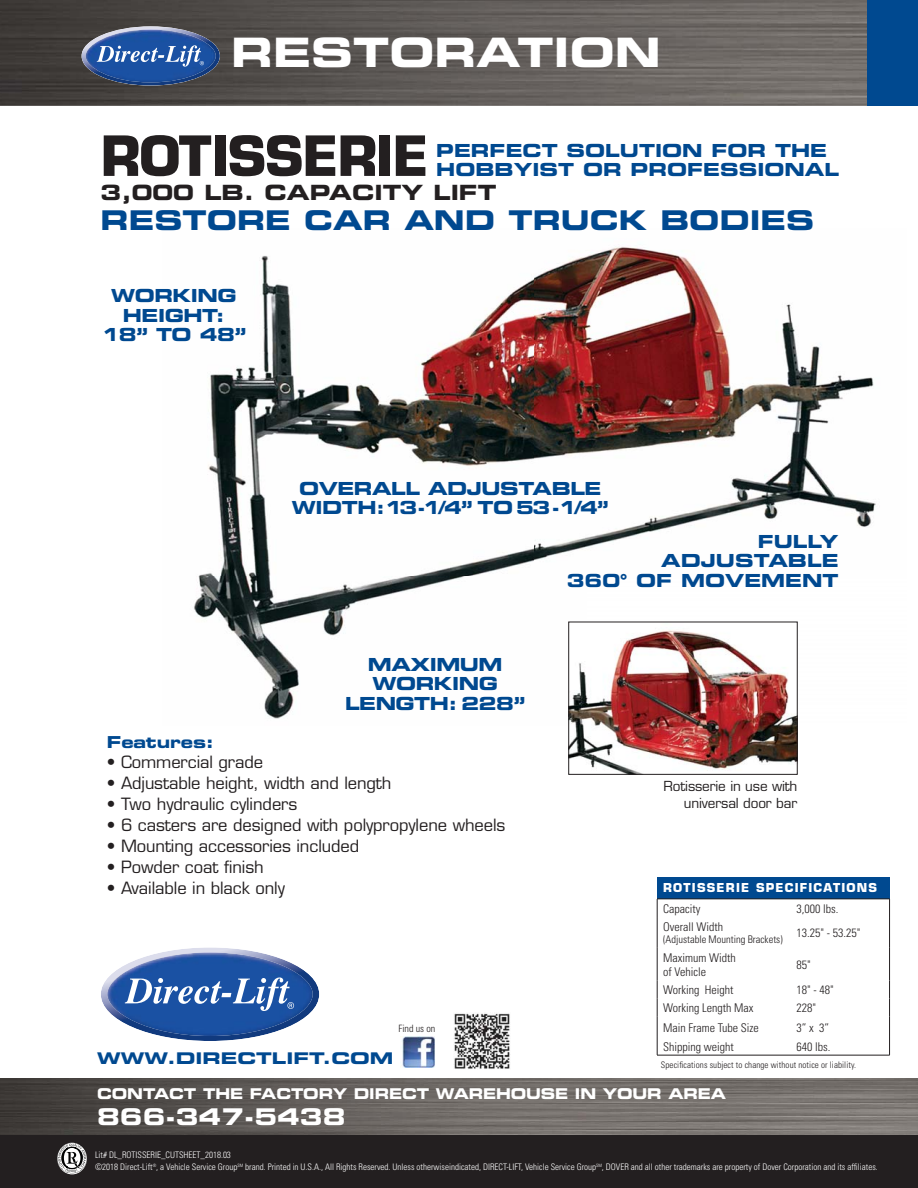
<style>
.page{position:relative;width:918px;height:1188px;background:#fff}
.page>*{position:absolute;margin:0;border:0;box-sizing:border-box;transform-origin:0 0}
.t1{font:700 54px "Eurostile";letter-spacing:-.025em;color:#231f20}
.t2{font:40.5px "Eurostile Bold Extended Two";color:#fff}
.t3{font:27.15px "Eurostile Bold Extended Two";color:#004990}
.t4{font:23.1px "Eurostile Bold Extended Two";color:#fff}
.t5{font:21px "Eurostile Bold Extended Two";color:#231f20}
.t6{font:18px/19.5px "Eurostile Bold Extended Two";letter-spacing:-.01em;color:#004990;text-align:center}
.t7{font:16.5px "Eurostile";letter-spacing:-.005em;color:#231f20}
.t8{font:16.5px "Eurostile Bold Extended Two";letter-spacing:-.01em;color:#004990}
.t9{font:16.05px "Eurostile Bold Extended Two";color:#004990;scale:1.1 1}
.t10{font:14.85px "Eurostile Bold Extended Two";letter-spacing:-.01em;color:#fff;scale:.94 1}
.t11{font:13.5px/16.5px "Eurostile";letter-spacing:-.01em;color:#231f20;text-align:right}
.t12{font:300 condensed 12px/14.4px "Univers";color:#231f20}
.t13{font:700 12px "Eurostile";letter-spacing:.1em;color:#fff}
.t14{font:300 condensed 10.5px "Univers";color:#231f20}
.t15{font:300 condensed 10.05px "Univers";color:#231f20}
.t16{font:300 condensed 9px/12px "Univers";color:#fff}
.t17{font:300 condensed 9px "Univers";letter-spacing:.01em;color:#231f20}
</style>
<div class="page">
<img style="left:199px;top:247px;width:677px;height:329px">
<img style="left:194px;top:576px;width:393px;height:150px">
<img style="left:0;top:1079px;width:918px;height:57px">
<div style="left:0;top:1136px;width:918px;height:52px;background:#231f20"></div>
<img style="left:400px;top:1036px;width:35px;height:31px">
<svg style="left:101px;top:947px;width:218px;height:94px"></svg>
<img style="left:107px;top:952px;width:206px;height:84px">
<svg style="left:125px;top:977px;width:169px;height:34px"></svg>
<svg style="left:57px;top:1143px;width:30px;height:30px"></svg>
<img style="left:0;top:0;width:868px;height:106px">
<svg style="left:82px;top:26px;width:138px;height:60px"></svg>
<img style="left:86px;top:30px;width:130px;height:52px">
<svg style="left:97px;top:45px;width:107px;height:22px;background:#517bb9"></svg>
<div style="left:868px;top:0;width:50px;height:106px;background:#004990"></div>
<img style="left:454px;top:1013px;width:56px;height:56px">
<div style="left:657px;top:877px;width:233px;height:22px;background:#004990"></div>
<hr style="left:657px;top:899px;width:233px;height:1px;background:#231f20">
<svg style="left:657px;top:899px;width:1px;height:18px"></svg>
<svg style="left:889px;top:899px;width:1px;height:18px"></svg>
<hr style="left:657px;top:917px;width:1px;height:31px;background:#231f20">
<hr style="left:889px;top:917px;width:1px;height:31px;background:#231f20">
<hr style="left:657px;top:948px;width:1px;height:32px;background:#231f20">
<hr style="left:889px;top:948px;width:1px;height:32px;background:#231f20">
<svg style="left:657px;top:980px;width:1px;height:75px"></svg>
<svg style="left:889px;top:980px;width:1px;height:75px"></svg>
<hr style="left:657px;top:1055px;width:233px;height:1px;background:#231f20">
<img style="left:797px;top:622px;width:1px;height:104px">
<img style="left:571px;top:624px;width:224px;height:149px">
<div style="left:569px;top:622px;width:228px;height:153px;border:1px solid #231f20"></div>
<h2 class="t2" style="left:231px;top:37px;width:431px">RESTORATION</h2>
<h1 class="t1" style="left:101px;top:135px;width:330px">ROTISSERIE</h1>
<h3 class="t5" style="left:101px;top:185px;width:397px">3,000 LB. CAPACITY LIFT</h3>
<h3 class="t6" style="left:436px;top:142px;width:404px;text-align:left">PERFECT SOLUTION FOR THE<br>HOBBYIST OR PROFESSIONAL</h3>
<h3 class="t3" style="left:101px;top:211px;width:715px">RESTORE CAR AND TRUCK BODIES</h3>
<h3 class="t6" style="left:101px;top:288px;width:146px">WORKING<br>HEIGHT:<br>18” TO 48”</h3>
<h3 class="t8" style="left:107px;top:736px;width:109px">Features:</h3>
<h3 class="t6" style="left:292px;top:480px;width:318px">OVERALL ADJUSTABLE<br>WIDTH:13 -1/4” TO 53 -1/4”</h3>
<h3 class="t6" style="left:345px;top:656px;width:182px">MAXIMUM<br>WORKING<br>LENGTH: 228”</h3>
<h3 class="t6" style="left:567px;top:533px;width:273px;text-align:right">FULLY<br>ADJUSTABLE<br>360° OF MOVEMENT</h3>
<h3 class="t7" style="left:107px;top:756px;width:158px">• Commercial grade</h3>
<h3 class="t7" style="left:107px;top:777px;width:286px">• Adjustable height, width and length</h3>
<h3 class="t7" style="left:107px;top:798px;width:192px">• Two hydraulic cylinders</h3>
<h3 class="t7" style="left:107px;top:819px;width:400px">• 6 casters are designed with polypropylene wheels</h3>
<h3 class="t7" style="left:107px;top:840px;width:254px">• Mounting accessories included</h3>
<h3 class="t7" style="left:107px;top:861px;width:158px">• Powder coat finish</h3>
<h3 class="t7" style="left:107px;top:882px;width:179px">• Available in black only</h3>
<p class="t15" style="left:398px;top:1025px;width:39px">Find us on</p>
<h3 class="t9" style="left:97px;top:1053px;width:271px">WWW.DIRECTLIFT.COM</h3>
<h3 class="t11" style="left:664px;top:779px;width:135px">Rotisserie in use with universal door bar</h3>
<h3 class="t13" style="left:663px;top:883px;width:215px">ROTISSERIE SPECIFICATIONS</h3>
<h3 class="t12" style="left:663px;top:902px;width:39px">Capacity</h3>
<h3 class="t12" style="left:796px;top:902px;width:43px">3,000 lbs.</h3>
<h3 class="t12" style="left:663px;top:921px;width:61px">Overall Width</h3>
<p class="t14" style="left:663px;top:936px;width:121px">(Adjustable Mounting Brackets)</p>
<h3 class="t12" style="left:796px;top:927px;width:66px">13.25" - 53.25"</h3>
<h3 class="t12" style="left:663px;top:951px;width:74px">Maximum Width of Vehicle</h3>
<h3 class="t12" style="left:796px;top:959px;width:16px">85"</h3>
<h3 class="t12" style="left:663px;top:984px;width:72px">Working Height</h3>
<h3 class="t12" style="left:796px;top:984px;width:39px">18" - 48"</h3>
<h3 class="t12" style="left:663px;top:1002px;width:92px">Working Length Max</h3>
<h3 class="t12" style="left:796px;top:1002px;width:21px">228"</h3>
<h3 class="t12" style="left:663px;top:1021px;width:97px">Main Frame Tube Size</h3>
<h3 class="t12" style="left:796px;top:1021px;width:34px">3” x 3”</h3>
<h3 class="t12" style="left:663px;top:1041px;width:72px">Shipping weight</h3>
<h3 class="t12" style="left:796px;top:1041px;width:35px">640 lbs.</h3>
<p class="t17" style="left:661px;top:1062px;width:197px">Specifications subject to change without notice or liability.</p>
<h3 class="t10" style="left:97px;top:1088px;width:670px">CONTACT THE FACTORY DIRECT WAREHOUSE IN YOUR AREA</h3>
<h3 class="t4" style="left:97px;top:1108px;width:250px">866-347-5438</h3>
<p class="t16" style="left:95px;top:1150px;width:784px">Lit# DL_ROTISSERIE_CUTSHEET_2018.03<br>©2018 Direct-Lift <sup>®</sup>, a Vehicle Service Group<sup>SM</sup> brand. Printed in U.S.A., All Rights Reserved. Unless otherwiseindicated, DIRECT-LIFT, Vehicle Service Group<sup>SM</sup>, DOVER and all other trademarks are property of Dover Corporation and its affiliates.</p>
</div>
